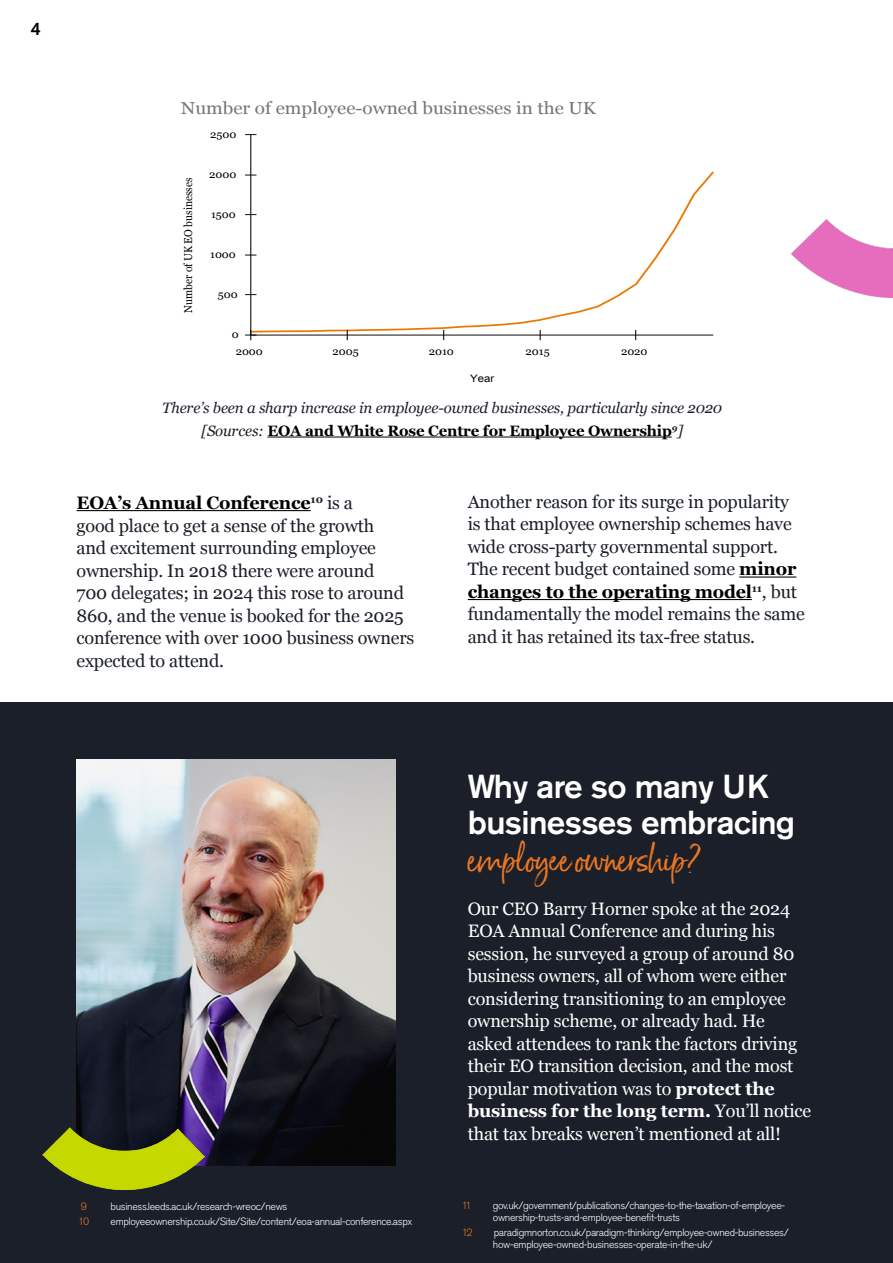
<style>
.page{position:relative;width:893px;height:1263px;background:#fff}
.page>*{position:absolute;margin:0;border:0;box-sizing:border-box;transform-origin:0 0}
.t1{font:500 33px/36px "Akzidenz Grotesk Std";letter-spacing:-.02em;color:#fff}
.t2{font:33px "Born Ready Upright";letter-spacing:-.02em;color:#eb7723}
.t3{font:18px/22.5px "Georgia";letter-spacing:-.01em;color:#1a1f29}
.t4{font:18px/22.5px "Georgia";letter-spacing:-.01em;color:#fff}
.t5{font:500 18px "Akzidenz Grotesk Std";color:#000}
.t6{font:17.25px "Georgia";color:#757575;scale:1.1 1}
.t7{font:italic 15px/22.5px "Georgia";letter-spacing:-.01em;color:#1a1f29;text-align:center}
.t8{font:11.4px "Georgia";color:#000;scale:.91 1}
.t9{font:300 10.5px/12px "Akzidenz Grotesk Std";letter-spacing:-.03em;color:#fff}
.t10{font:300 10.5px "Akzidenz Grotesk Std";color:#eb7723}
.t11{font:10.35px "Georgia";color:#000;scale:1.1 1}
.t12{font:10.35px "Arial";color:#000;scale:1.1 1}
.s1{font-weight:700;font-style:normal;color:#000}
.s2{font-weight:700;color:#000}
.s3{font-weight:700}
</style>
<div class="page">
<div style="left:0;top:703px;width:893px;height:560px;background:#1a1f29"></div>
<hr style="left:251px;top:335px;width:462px;height:1px;background:#000">
<hr style="left:250px;top:135px;width:1px;height:200px;background:#000">
<svg style="left:251px;top:170px;width:462px;height:163px"></svg>
<svg style="left:245px;top:330px;width:11px;height:10px"></svg>
<hr style="left:267px;top:437px;width:405px;height:1px;background:#000">
<img style="left:77px;top:759px;width:318px;height:406px">
<img style="left:42px;top:1127px;width:163px;height:62px">
<hr style="left:77px;top:510px;width:234px;height:1px;background:#000">
<hr style="left:739px;top:576px;width:57px;height:2px;background:#000">
<hr style="left:468px;top:599px;width:284px;height:1px;background:#000">
<img style="left:791px;top:219px;width:102px;height:79px">
<p class="t5" style="left:31px;top:17px;width:12px">4</p>
<p class="t6" style="left:181px;top:98px;width:379px">Number of employee-owned businesses in the UK</p>
<p class="t8" style="left:181px;top:313px;width:150px;rotate:-90deg">Number of UK EO businesses</p>
<p class="t11" style="left:210px;top:129px;width:25px">2500</p>
<p class="t11" style="left:209px;top:169px;width:26px">2000</p>
<p class="t11" style="left:211px;top:209px;width:24px">1500</p>
<p class="t11" style="left:210px;top:249px;width:25px">1000</p>
<p class="t11" style="left:218px;top:289px;width:20px">500</p>
<p class="t11" style="left:232px;top:329px;width:8px">0</p>
<p class="t11" style="left:236px;top:345px;width:26px">2000</p>
<p class="t11" style="left:332px;top:345px;width:25px">2005</p>
<p class="t11" style="left:429px;top:345px;width:24px">2010</p>
<p class="t11" style="left:526px;top:345px;width:23px">2015</p>
<p class="t11" style="left:621px;top:345px;width:26px">2020</p>
<p class="t12" style="left:470px;top:372px;width:23px">Year</p>
<p class="t7" style="left:162px;top:396px;width:561px">There’s been a sharp increase in employee-owned businesses, particularly since 2020 [Sources: <span class="s1">EOA and White Rose Centre for Employee Ownership</span><sup>9</sup>]</p>
<p class="t3" style="left:77px;top:491px;width:339px"><span class="s2">EOA’s Annual Conference</span><sup>10</sup> is a<br>good place to get a sense of the growth<br>and excitement surrounding employee ownership. In 2018 there were around<br>700 delegates; in 2024 this rose to around 860, and the venue is booked for the 2025 conference with over 1000 business owners expected to attend.</p>
<p class="t3" style="left:468px;top:490px;width:339px">Another reason for its surge in popularity is that employee ownership schemes have wide cross-party governmental support.<br>The recent budget contained some <span class="s2">minor changes to the operating model</span><sup>11</sup>, but fundamentally the model remains the same and it has retained its tax-free status.</p>
<p class="t10" style="left:81px;top:1201px;width:8px">9</p>
<p class="t9" style="left:111px;top:1201px;width:178px">business.leeds.ac.uk/research-wreoc/news</p>
<p class="t10" style="left:78px;top:1216px;width:13px">10</p>
<p class="t9" style="left:111px;top:1216px;width:303px">employeeownership.co.uk/Site/Site/content/eoa-annual-conference.aspx</p>
<h1 class="t1" style="left:468px;top:767px;width:329px">Why are so many UK businesses embracing</h1>
<h1 class="t2" style="left:468px;top:839px;width:237px">employee ownership?</h1>
<p class="t4" style="left:468px;top:896px;width:345px">Our CEO Barry Horner spoke at the 2024<br>EOA Annual Conference and during his session, he surveyed a group of around 80 business owners, all of whom were either considering transitioning to an employee ownership scheme, or already had. He asked attendees to rank the factors driving their EO transition decision, and the most popular motivation was to <span class="s3">protect the business for the long term.</span> You’ll notice that tax breaks weren’t mentioned at all!</p>
<p class="t10" style="left:462px;top:1199px;width:11px">11</p>
<p class="t9" style="left:493px;top:1199px;width:294px">gov.uk/government/publications/changes-to-the-taxation-of-employee&shy;ownership-trusts-and-employee-benefit-trusts</p>
<p class="t10" style="left:462px;top:1226px;width:12px">12</p>
<p class="t9" style="left:493px;top:1226px;width:297px">paradigmnorton.co.uk/paradigm-thinking/employee-owned-businesses/ how-employee-owned-businesses-operate-in-the-uk/</p>
</div>
